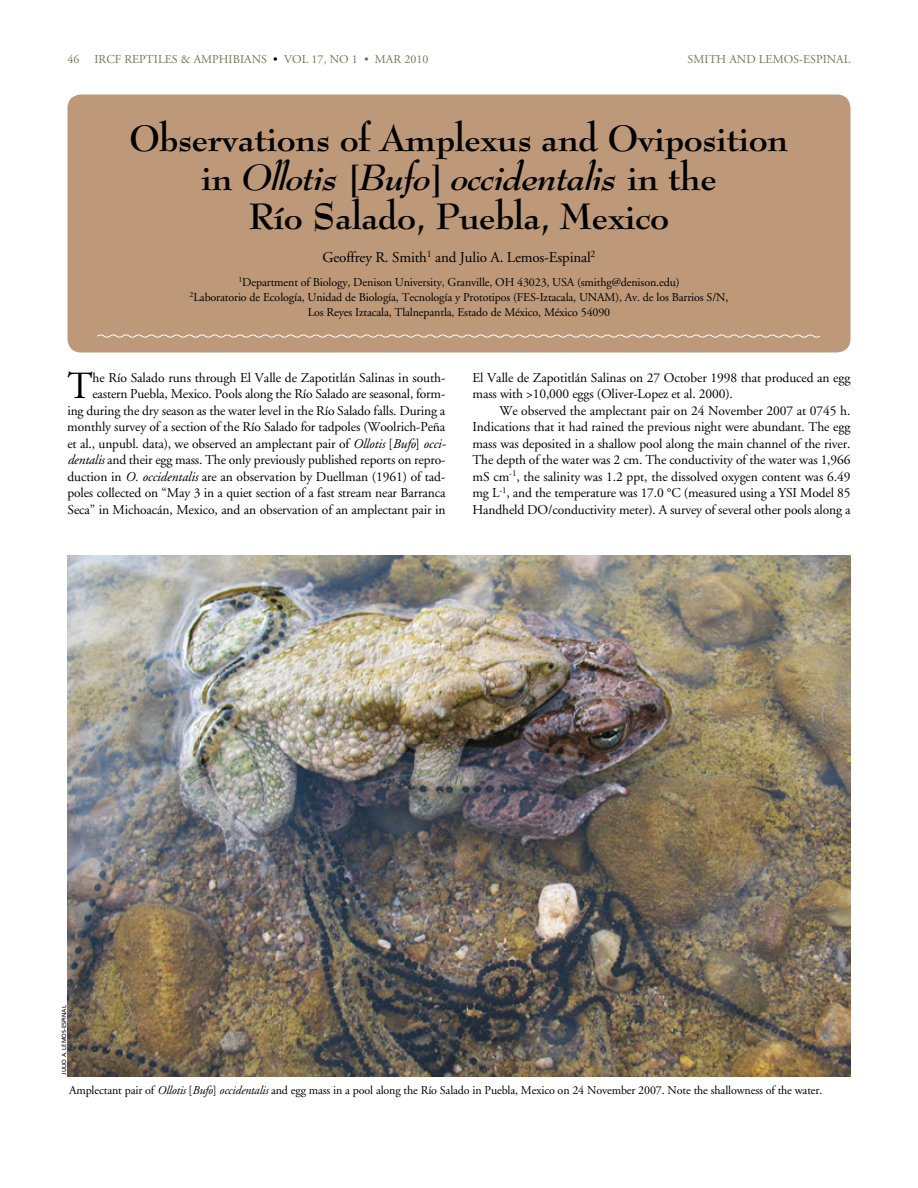
<style>
.page{position:relative;width:918px;height:1188px;background:#fff}
.page>*{position:absolute;margin:0;border:0;box-sizing:border-box;transform-origin:0 0}
.t1{font:38.4px "Adobe Garamond";color:#000}
.t2{font:700 36px/39px "Bernhard Modern BT";letter-spacing:-.015em;color:#000;text-align:center}
.t3{font:15px "Adobe Garamond";letter-spacing:-.01em;color:#000}
.t4{font:13.5px/16.5px "Adobe Garamond";letter-spacing:-.01em;color:#000;text-align:right}
.t5{font:12px "Adobe Garamond";letter-spacing:-.01em;color:#000}
.t6{font:12px "Adobe Garamond";letter-spacing:.005em;color:#6f7751}
.t7{font:6px "Frutiger";letter-spacing:-.005em;color:#000}
.s1{color:#000}
.s2{font-style:italic}
</style>
<div class="page">
<div style="left:68px;top:94px;width:782px;height:258px;background:#bd9979;border-radius:14px"></div>
<svg style="left:97px;top:335px;width:723px;height:3px"></svg>
<img style="left:68px;top:555px;width:782px;height:522px">
<p class="t6" style="left:68px;top:53px;width:363px">46 IRCF Reptiles &amp; Amphibians <span class="s1">•</span> Vol 17, No 1 • MAR 2010</p>
<p class="t6" style="left:688px;top:53px;width:164px">Smith andLemos-Espinal</p>
<h2 class="t2" style="left:129px;top:118px;width:661px">Observations of Amplexus and Oviposition in <span class="s2">Ollotis</span> [<span class="s2">Bufo</span>] <span class="s2">occidentalis</span> in the<br>Río S alado, Puebla, Mexico</h2>
<p class="t3" style="left:322px;top:249px;width:275px">Geoffrey R. Smith<sup>1</sup> and Julio A. Lemos-Espinal<sup>2</sup></p>
<p class="t5" style="left:238px;top:275px;width:261px"><sup>1</sup>Department of Biology, Denison University, Granville, OH</p>
<p class="t5" style="left:517px;top:275px;width:164px">43023, USA (smithg@denison.edu)</p>
<p class="t5" style="left:190px;top:290px;width:540px"><sup>2</sup>Laboratorio de Ecología, Unidad de Biología, Tecnología y Prototipos (FES -Iztacala, UNAM), Av. de los B arrios S /N,</p>
<p class="t5" style="left:308px;top:305px;width:304px">Los Reyes Iztacala, Tlalnepantla, Estado de México, México 54090</p>
<h1 class="t1" style="left:68px;top:366px;width:26px">T</h1>
<p class="t4" style="left:67px;top:370px;width:380px">he Río S alado runs through El Valle de Zapotitlán S alinas in south&shy;eastern Puebla, Mexico. Pools along the Río S alado are seasonal, form-<br>ing during the dry season as the water level in the Río S alado falls. During a monthly survey of a section of the Río S alado for tadpoles (Woolrich-Peña et al., unpubl. data), we observed an amplectant pair of <span class="s2">Ollotis</span> [<span class="s2">Bufo</span>] <span class="s2">occi&shy;dentalis</span> and their egg mass. The only previously published reports on repro&shy;duction in <span class="s2">O. occidentalis</span> are an observation by Duellman (1961) of tad&shy;poles collected on “May 3 in a quiet section of a fast stream near B arranca Seca” in Michoacán, Mexico, and an observation of an amplectant pair in</p>
<p class="t4" style="left:473px;top:370px;width:380px;text-align:left">El Valle de Zapotitlán S alinas on 27 October 1998 that produced an egg mass with &gt;10,000 eggs (Oliver-Lopez et al. 2000).</p>
<p class="t4" style="left:472px;top:403px;width:380px;text-align:justify;text-indent:27px">We observed the amplectant pair on 24 November 2007 at 0745 h.<br>Indications that it had rained the previous night were abundant. The egg mass was deposited in a shallow pool along the main channel of the river.<br>The depth of the water was 2 cm. The conductivity of the water was 1,966 mS cm<sup>-1</sup>, the salinity was 1.2 ppt, the dissolved oxygen content was 6.49 mg L<sup>-1</sup>, and the temperature was 17.0 °C (measured using a YSI Model 85<br>Handheld DO/conductivity meter). A survey of several other pools along a</p>
<p class="t7" style="left:60px;top:1075px;width:70px;rotate:-90deg">Julio A. Lemos-Espinal</p>
<p class="t5" style="left:69px;top:1084px;width:755px">Amplectant pair of <span class="s2">Ollotis</span> [<span class="s2">Bufo</span>] <span class="s2">occidentalis</span> and egg mass in a pool along the Río S alado in Puebla, Mexico on 24 November 2007. Note the shallowness of the water.</p>
</div>
